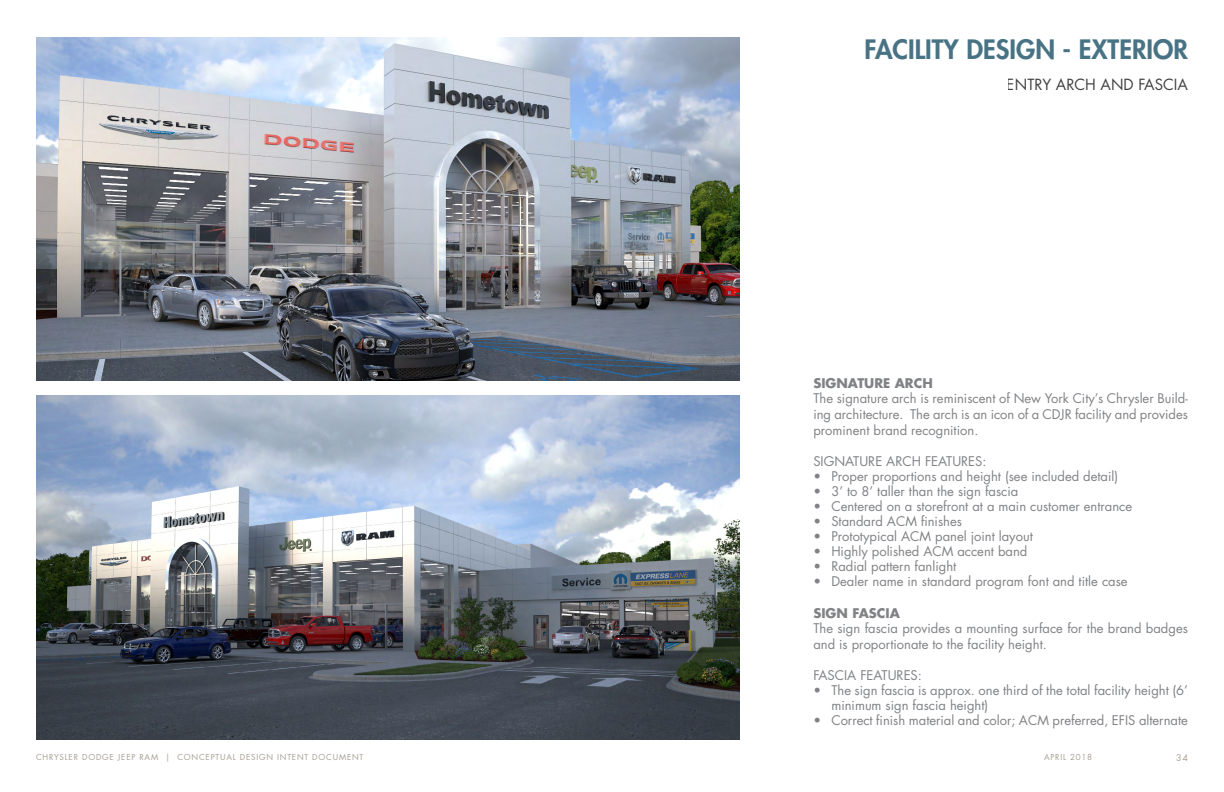
<style>
.page{position:relative;width:1224px;height:792px;background:#fff}
.page>*{position:absolute;margin:0;border:0;box-sizing:border-box;transform-origin:0 0}
.t1{font:800 26px "Futura Std";color:#487384}
.t2{font:15px "Futura Std";color:#000}
.t3{font:13px/15.6px "Futura Std";color:#808285}
.t4{font:700 13px "Futura Std";color:#808285}
.t5{font:9px "Futura Std";color:#887e6e}
.t6{font:8px "Futura Std";letter-spacing:.1em;color:#887e6e}
</style>
<div class="page">
<img style="left:36px;top:37px;width:704px;height:343px">
<img style="left:36px;top:396px;width:704px;height:344px">
<h1 class="t1" style="left:865px;top:32px;width:325px">FACILITY DESIGN - EXTERIOR</h1>
<p class="t2" style="left:1007px;top:75px;width:183px">ENTRY ARCH AND FASCIA</p>
<p class="t4" style="left:813px;top:374px;width:121px">SIGNATURE ARCH</p>
<p class="t3" style="left:813px;top:391px;width:376px;text-align:justify">The signature arch is reminiscent of New York City’s Chrysler Build&shy;ing architecture. The arch is an icon of a CDJR facility and provides prominent brand recognition.</p>
<p class="t3" style="left:813px;top:453px;width:175px">SIGNATURE ARCH FEATURES:</p>
<p class="t3" style="left:813px;top:468px;width:306px">• Proper proportions and height (see included detail)</p>
<p class="t3" style="left:813px;top:483px;width:207px">• 3’ to 8’ taller than the sign fascia</p>
<p class="t3" style="left:813px;top:498px;width:320px">• Centered on a storefront at a main customer entrance</p>
<p class="t3" style="left:813px;top:513px;width:150px">• Standard ACM finishes</p>
<p class="t3" style="left:813px;top:528px;width:221px">• Prototypical ACM panel joint layout</p>
<p class="t3" style="left:813px;top:543px;width:216px">• Highly polished ACM accent band</p>
<p class="t3" style="left:813px;top:558px;width:145px">• Radial pattern fanlight</p>
<p class="t3" style="left:813px;top:574px;width:316px">• Dealer name in standard program font and title case</p>
<p class="t4" style="left:813px;top:604px;width:88px">SIGN FASCIA</p>
<p class="t3" style="left:813px;top:621px;width:376px">The sign fascia provides a mounting surface for the brand badges and is proportionate to the facility height.</p>
<p class="t3" style="left:813px;top:668px;width:110px">FASCIA FEATURES:</p>
<p class="t3" style="left:831px;top:683px;width:358px;line-height:15px;text-indent:-18px">• The sign fascia is approx. one third of the total facility height (6’ minimum sign fascia height)</p>
<p class="t3" style="left:813px;top:713px;width:376px">• Correct finish material and color; ACM preferred, EFIS alternate</p>
<p class="t6" style="left:36px;top:752px;width:329px">CHRYSLER DODGE JEEP RAM | CONCEPTUAL DESIGN INTENT DOCUMENT</p>
<p class="t6" style="left:1044px;top:752px;width:50px">APRIL 2018</p>
<p class="t5" style="left:1176px;top:751px;width:13px">34</p>
</div>
